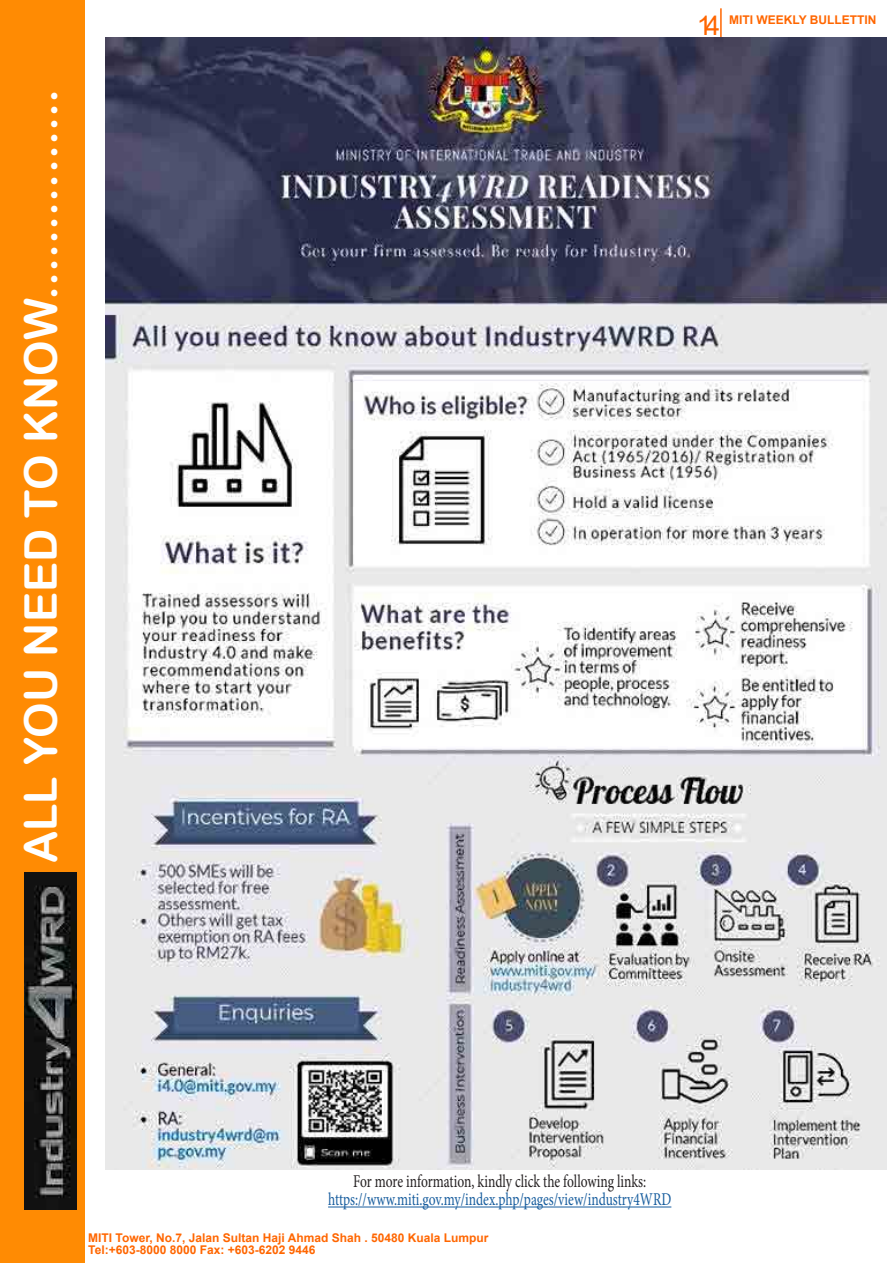
<style>
.page{position:relative;width:893px;height:1263px;background:#fff}
.page>*{position:absolute;margin:0;border:0;box-sizing:border-box;transform-origin:0 0}
.t1{font:45px "Arial Rounded MT Bold";color:#fff}
.t2{font:27px "Arial";color:#f60}
.t3{font:18px "Minion Pro";color:#175d9e;scale:.75 1}
.t4{font:18px "Minion Pro";color:#231f20;scale:.75 1}
.t5{font:700 12px/12px "Arial";color:#f60}
</style>
<div class="page">
<hr style="left:720px;top:8px;width:2px;height:46px;background:#f60">
<img style="left:106px;top:38px;width:780px;height:1131px">
<hr style="left:328px;top:1206px;width:343px;height:1px;background:#175d9e">
<div style="left:0;top:0;width:84px;height:1263px;background:#ff8b03"></div>
<img style="left:24px;top:872px;width:52px;height:338px">
<p class="t1" style="left:14px;top:863px;width:776px;rotate:-90deg">ALL YOU NEED TO KNOW...............</p>
<h2 class="t2" style="left:697px;top:7px;width:25px">14</h2>
<p class="t5" style="left:729px;top:14px;width:149px">MITI WEEKLY BULLETTIN</p>
<p class="t4" style="left:353px;top:1169px;width:392px">For more information, kindly click the following links:</p>
<p class="t3" style="left:328px;top:1187px;width:459px">https://www.miti.gov.my/index.php/pages/view/industry4WRD</p>
<p class="t5" style="left:88px;top:1232px;width:402px">MITI Tower, No.7, Jalan Sultan Haji Ahmad Shah . 50480 Kuala Lumpur<br>Tel:+603-8000 8000 Fax: +603-6202 9446</p>
</div>
